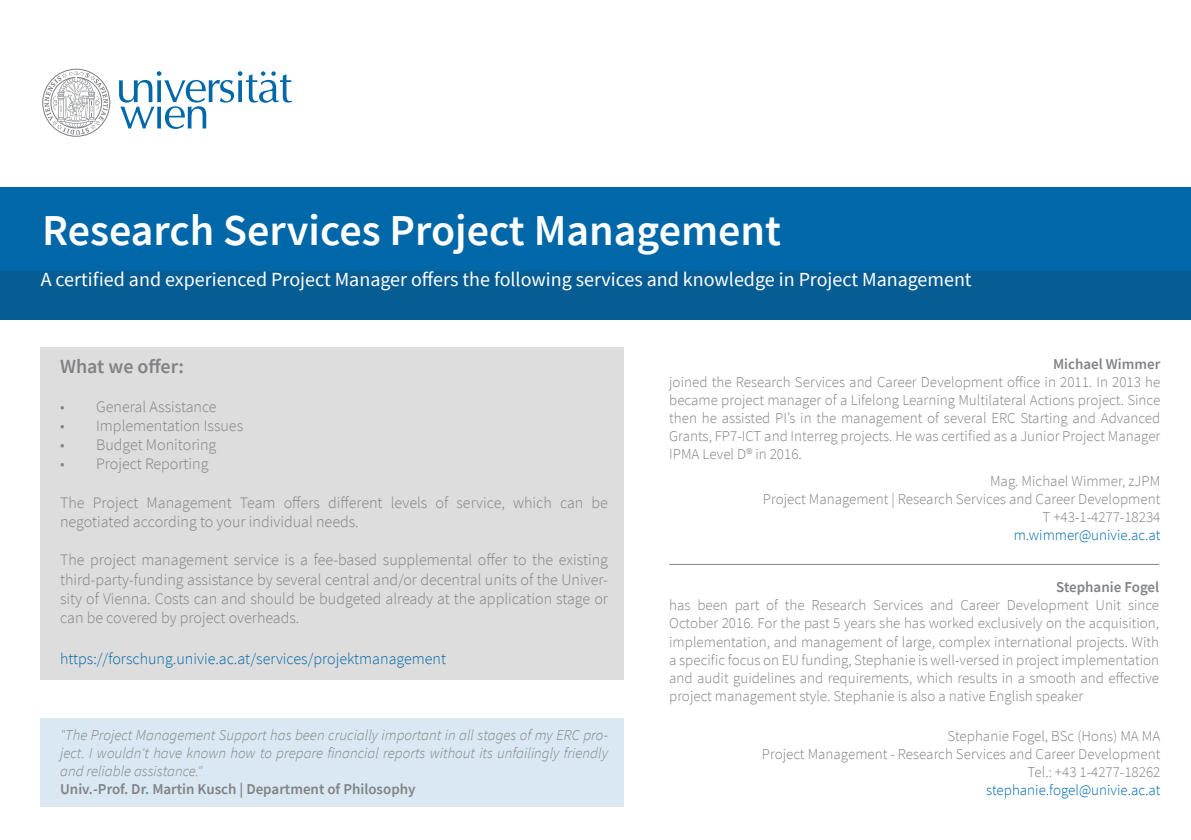
<style>
.page{position:relative;width:1191px;height:840px;background:#fff}
.page>*{position:absolute;margin:0;border:0;box-sizing:border-box;transform-origin:0 0}
.t1{font:600 44px "Source Sans Pro";color:#fff}
.t2{font:20px "Source Sans Pro";color:#fff}
.t3{font:600 20px "Source Sans Pro";color:#808285}
.t4{font:300 16px/19.2px "Source Sans Pro";color:#808285}
.t5{font:300 16px "Source Sans Pro";color:#0068a9}
.t6{font:300 15px/18px "Source Sans Pro";color:#808285;text-align:justify}
.t7{font:italic 300 15px/18px "Source Sans Pro";color:#808285;text-align:justify}
.t8{font:600 15px "Source Sans Pro";color:#808285}
.t9{font:300 15px "Source Sans Pro";color:#0068a9}
</style>
<div class="page">
<div style="left:41px;top:347px;width:583px;height:332px;background:#dedddd"></div>
<div style="left:0;top:187px;width:1191px;height:132px;background:#0068a9"></div>
<svg style="left:42px;top:69px;width:68px;height:68px"></svg>
<svg style="left:119px;top:71px;width:173px;height:58px"></svg>
<div style="left:0;top:270px;width:1191px;height:49px;background:#055d94"></div>
<div style="left:41px;top:718px;width:583px;height:88px;background:#d9e8f2"></div>
<hr style="left:669px;top:563px;width:490px;height:1px;background:#808285">
<p class="t1" style="left:42px;top:201px;width:740px">Research Services Project Management</p>
<p class="t2" style="left:41px;top:266px;width:932px">A certified and experienced Project Manager offers the following services and knowledge in Project Management</p>
<p class="t3" style="left:60px;top:353px;width:125px">What we offer:</p>
<p class="t4" style="left:60px;top:396px;width:158px">• General Assistance</p>
<p class="t4" style="left:60px;top:415px;width:185px">• Implementation Issues</p>
<p class="t4" style="left:60px;top:435px;width:158px">• Budget Monitoring</p>
<p class="t4" style="left:60px;top:454px;width:150px">• Project Reporting</p>
<p class="t4" style="left:60px;top:492px;width:549px">The Project Management Team offers different levels of service, which can be negotiated according to your individual needs.</p>
<p class="t4" style="left:60px;top:550px;width:549px;text-align:justify">The project management service is a fee-based supplemental offer to the existing third-party-funding assistance by several central and/or decentral units of the Univer&shy;sity of Vienna. Costs can and should be budgeted already at the application stage or can be covered by project overheads.</p>
<p class="t5" style="left:60px;top:648px;width:387px">https://forschung.univie.ac.at/services/projektmanagement</p>
<p class="t7" style="left:60px;top:725px;width:549px">"The Project Management Support has been crucially important in all stages of my ERC pro&shy;ject. I wouldn't have known how to prepare financial reports without its unfailingly friendly and reliable assistance."</p>
<p class="t8" style="left:60px;top:778px;width:357px">Univ.-Prof. Dr. Martin Kusch | Department of Philosophy</p>
<p class="t8" style="left:1053px;top:354px;width:109px">Michael Wimmer</p>
<p class="t6" style="left:669px;top:373px;width:492px">joined the Research Services and Career Development office in 2011. In 2013 he became project manager of a Lifelong Learning Multilateral Actions project. Since then he assisted PI’s in the management of several ERC Starting and Advanced Grants, FP7-ICT and Interreg projects. He was certified as a Junior Project Manager IPMA Level D® in 2016.</p>
<p class="t6" style="left:990px;top:471px;width:172px">Mag. Michael Wimmer, zJPM</p>
<p class="t6" style="left:763px;top:489px;width:399px">Project Management | Research Services and Career Development</p>
<p class="t6" style="left:1042px;top:507px;width:119px">T +43-1-4277-18234</p>
<p class="t9" style="left:1013px;top:525px;width:148px">m.wimmer@univie.ac.at</p>
<p class="t8" style="left:1056px;top:577px;width:104px">Stephanie Fogel</p>
<p class="t6" style="left:669px;top:596px;width:491px">has been part of the Research Services and Career Development Unit since October 2016. For the past 5 years she has worked exclusively on the acquisition, implementation, and management of large, complex international projects. With a specific focus on EU funding, Stephanie is well-versed in project implementation and audit guidelines and requirements, which results in a smooth and effective project management style. Stephanie is also a native English speaker</p>
<p class="t6" style="left:947px;top:726px;width:214px">Stephanie Fogel, BSc (Hons) MA MA</p>
<p class="t6" style="left:762px;top:744px;width:400px">Project Management - Research Services and Career Development</p>
<p class="t6" style="left:1027px;top:762px;width:134px">Tel.: +43 1-4277-18262</p>
<p class="t9" style="left:986px;top:780px;width:175px">stephanie.fogel@univie.ac.at</p>
</div>
